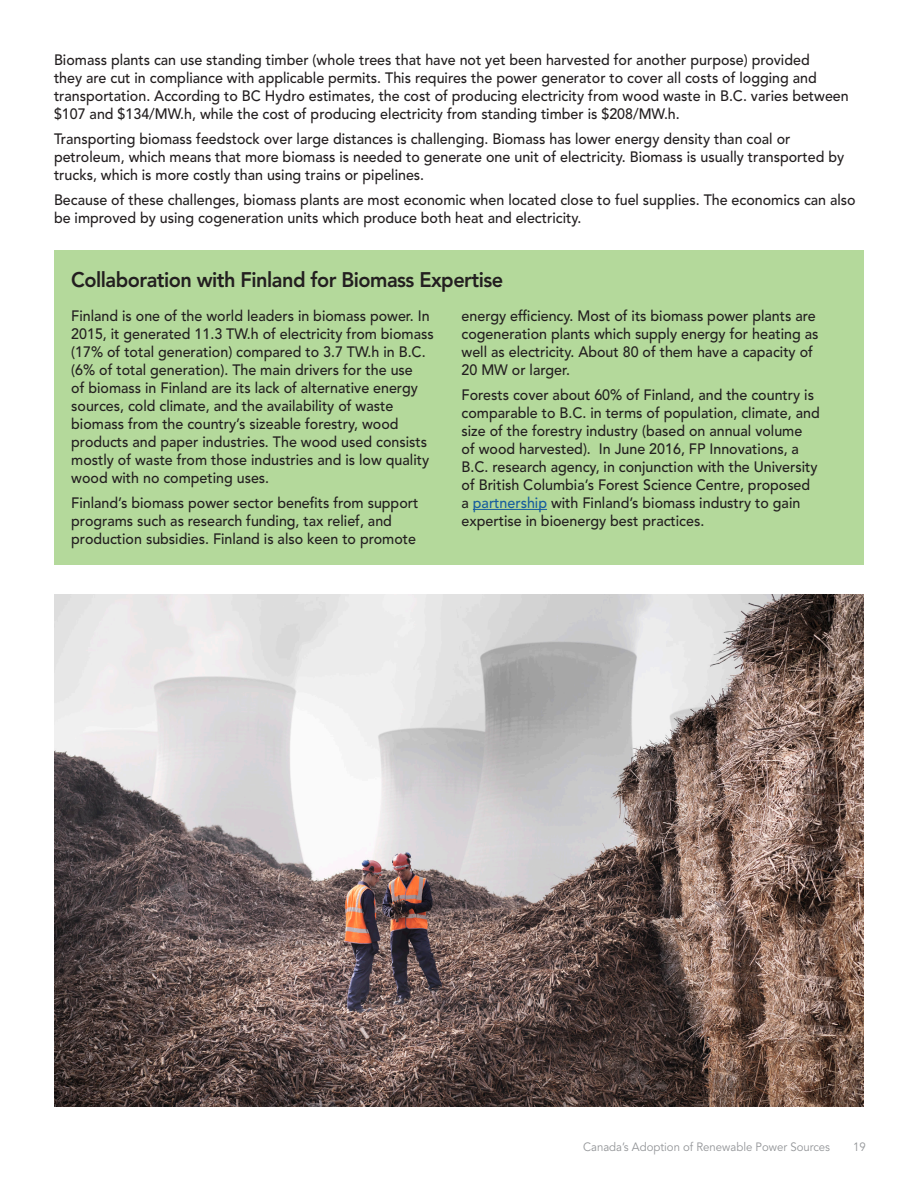
<style>
.page{position:relative;width:918px;height:1188px;background:#fff}
.page>*{position:absolute;margin:0;border:0;box-sizing:border-box;transform-origin:0 0}
.Head_1A{font:800 21px "Avenir LT Std";letter-spacing:-.025em;color:#231f20;scale:.95 1}
.Body_English_V1{font:500 15px/18px "Avenir LT Std";color:#231f20;scale:.95 1}
.t1{font:12px "Avenir LT Std";color:#939598;scale:.95 1}
.s1{color:#175d9e}
</style>
<div class="page">
<div style="left:54px;top:251px;width:810px;height:314px;background:#b4d99b"></div>
<hr style="left:473px;top:509px;width:74px;height:1px;background:#175d9e">
<img style="left:54px;top:594px;width:810px;height:513px">
<p class="Body_English_V1" style="left:54px;top:52px;width:838px">Biomass plants can use standing timber (whole trees that have not yet been harvested for another purpose) provided<br>they are cut in compliance with applicable permits. This requires the power generator to cover all costs of logging and transportation. According to BC Hydro estimates, the cost of producing electricity from wood waste in B.C. varies between $107 and $134/MW.h, while the cost of producing electricity from standing timber is $208/MW.h.</p>
<p class="Body_English_V1" style="left:54px;top:130px;width:833px">Transporting biomass feedstock over large distances is challenging. Biomass has lower energy density than coal or petroleum, which means that more biomass is needed to generate one unit of electricity. Biomass is usually transported by trucks, which is more costly than using trains or pipelines.</p>
<p class="Body_English_V1" style="left:54px;top:191px;width:845px">Because of these challenges, biomass plants are most economic when located close to fuel supplies. The economics can also be improved by using cogeneration units which produce both heat and electricity.</p>
<p class="Head_1A" style="left:71px;top:267px;width:456px">Collaboration with Finland for Biomass Expertise</p>
<p class="Body_English_V1" style="left:71px;top:307px;width:383px">Finland is one of the world leaders in biomass power. In 2015, it generated 11.3 TW.h of electricity from biomass (17% of total generation) compared to 3.7 TW.h in B.C. (6% of total generation). The main drivers for the use<br>of biomass in Finland are its lack of alternative energy sources, cold climate, and the availability of waste biomass from the country’s sizeable forestry, wood products and paper industries. The wood used consists mostly of waste from those industries and is low quality wood with no competing uses.</p>
<p class="Body_English_V1" style="left:71px;top:494px;width:367px">Finland’s biomass power sector benefits from support programs such as research funding, tax relief, and production subsidies. Finland is also keen to promote</p>
<p class="Body_English_V1" style="left:462px;top:307px;width:377px">energy efficiency. Most of its biomass power plants are cogeneration plants which supply energy for heating as well as electricity. About 80 of them have a capacity of 20 MW or larger.</p>
<p class="Body_English_V1" style="left:462px;top:386px;width:379px">Forests cover about 60% of Finland, and the country is comparable to B.C. in terms of population, climate, and size of the forestry industry (based on annual volume<br>of wood harvested). In June 2016, FP Innovations, a B.C. research agency, in conjunction with the University of British Columbia’s Forest Science Centre, proposed a <span class="s1">partnership</span> with Finland’s biomass industry to gain expertise in bioenergy best practices.</p>
<p class="t1" style="left:583px;top:1140px;width:262px">Canada’s Adoption of Renewable Power Sources</p>
<p class="t1" style="left:853px;top:1140px;width:15px">19</p>
</div>
